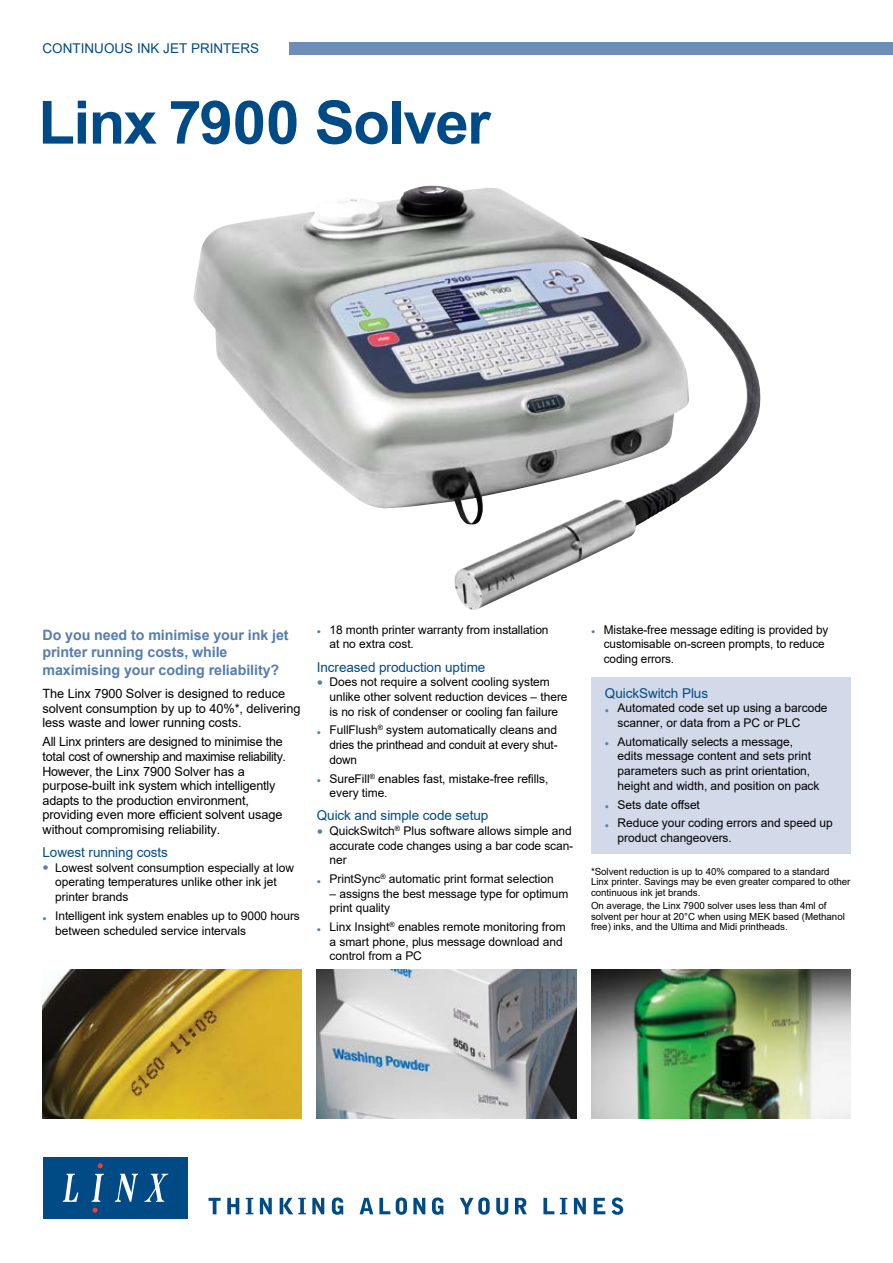
<style>
.page{position:relative;width:893px;height:1263px;background:#fff}
.page>*{position:absolute;margin:0;border:0;box-sizing:border-box;transform-origin:0 0}
.t1{font:700 60px "Arial";letter-spacing:-.025em;color:#004b85}
.t2{font:700 14.25px/17.7px "Arial";letter-spacing:-.005em;color:#577dad}
.t3{font:13.5px "Arial";letter-spacing:-.005em;color:#004b85}
.t4{font:12.75px/14.5px "Arial";letter-spacing:-.01em;color:#000}
.t5{font:12px/14.7px "Arial";letter-spacing:-.005em;color:#000}
.t6{font:9.75px/10.5px "Arial";letter-spacing:-.005em;color:#000}
.s1{font-size:18px;color:#577dad}
.s2{color:#577dad}
</style>
<div class="page">
<img style="left:591px;top:969px;width:259px;height:149px">
<div style="left:289px;top:43px;width:604px;height:12px;background:#6e8db8"></div>
<div style="left:43px;top:1157px;width:144px;height:62px;background:#004b85"></div>
<svg style="left:63px;top:1174px;width:15px;height:28px"></svg>
<svg style="left:115px;top:1174px;width:23px;height:28px"></svg>
<svg style="left:144px;top:1174px;width:24px;height:28px"></svg>
<svg style="left:98px;top:1163px;width:5px;height:5px"></svg>
<svg style="left:92px;top:1174px;width:12px;height:38px"></svg>
<svg style="left:208px;top:1198px;width:13px;height:16px"></svg>
<svg style="left:227px;top:1198px;width:12px;height:16px"></svg>
<svg style="left:246px;top:1198px;width:7px;height:16px"></svg>
<svg style="left:260px;top:1198px;width:12px;height:16px"></svg>
<svg style="left:280px;top:1198px;width:26px;height:16px"></svg>
<svg style="left:312px;top:1198px;width:12px;height:16px"></svg>
<svg style="left:332px;top:1197px;width:11px;height:18px"></svg>
<svg style="left:360px;top:1198px;width:13px;height:16px"></svg>
<svg style="left:379px;top:1198px;width:11px;height:16px"></svg>
<svg style="left:396px;top:1197px;width:11px;height:18px"></svg>
<svg style="left:413px;top:1198px;width:12px;height:16px"></svg>
<svg style="left:432px;top:1197px;width:11px;height:18px"></svg>
<svg style="left:460px;top:1197px;width:30px;height:18px"></svg>
<svg style="left:496px;top:1198px;width:12px;height:17px"></svg>
<svg style="left:515px;top:1198px;width:12px;height:16px"></svg>
<svg style="left:543px;top:1198px;width:11px;height:16px"></svg>
<svg style="left:560px;top:1198px;width:7px;height:16px"></svg>
<svg style="left:574px;top:1198px;width:12px;height:16px"></svg>
<svg style="left:594px;top:1198px;width:11px;height:16px"></svg>
<svg style="left:612px;top:1197px;width:11px;height:18px"></svg>
<img style="left:43px;top:969px;width:259px;height:149px">
<img style="left:317px;top:969px;width:259px;height:149px">
<div style="left:591px;top:677px;width:259px;height:177px;background:#d2d9e9"></div>
<img style="left:193px;top:186px;width:554px;height:424px">
<p class="t3" style="left:43px;top:39px;width:218px">CONTINUOUS INK JET PRINTERS</p>
<h1 class="t1" style="left:38px;top:80px;width:454px">Linx 7900 Solver</h1>
<p class="t2" style="left:43px;top:626px;width:248px">Do you need to minimise your ink jet printer running costs, while maximising your coding reliability?</p>
<p class="t4" style="left:43px;top:686px;width:259px">The Linx 7900 Solver is designed to reduce solvent consumption by up to 40%*, delivering less waste and lower running costs.</p>
<p class="t4" style="left:43px;top:734px;width:245px">All Linx printers are designed to minimise the total cost of ownership and maximise reliability.<br>However, the Linx 7900 Solver has a purpose-built ink system which intelligently adapts to the production environment, providing even more efficient solvent usage without compromising reliability.</p>
<p class="t3" style="left:43px;top:843px;width:127px">Lowest running costs</p>
<p class="t5" style="left:55px;top:860px;width:240px;text-indent:-13px"><span class="s1">•</span> Lowest solvent consumption especially at low operating temperatures unlike other ink jet printer brands</p>
<p class="t5" style="left:55px;top:908px;width:246px;text-indent:-13px"><span class="s2">•</span> Intelligent ink system enables up to 9000 hours between scheduled service intervals</p>
<p class="t5" style="left:330px;top:622px;width:221px;text-indent:-13px"><span class="s2">•</span> 18 month printer warranty from installation at no extra cost.</p>
<p class="t3" style="left:317px;top:657px;width:170px">Increased production uptime</p>
<p class="t5" style="left:330px;top:675px;width:240px;text-indent:-13px"><span class="s1">•</span> Does not require a solvent cooling system unlike other solvent reduction devices – there is no risk of condenser or cooling fan failure</p>
<p class="t5" style="left:330px;top:723px;width:230px;text-align:justify;text-indent:-13px"><span class="s2">•</span> FullFlush<sup>®</sup> system automatically cleans and dries the printhead and conduit at every shut&shy;down</p>
<p class="t5" style="left:330px;top:771px;width:220px;text-indent:-13px"><span class="s2">•</span> SureFill<sup>®</sup> enables fast, mistake-free refills, every time.</p>
<p class="t3" style="left:317px;top:806px;width:173px">Quick and simple code setup</p>
<p class="t5" style="left:330px;top:823px;width:245px;text-indent:-13px"><span class="s1">•</span> QuickSwitch<sup>®</sup> Plus software allows simple and accurate code changes using a bar code scan&shy;ner</p>
<p class="t5" style="left:317px;top:871px;width:238px"><span class="s2">•</span> PrintSync<sup>®</sup> automatic print format selection</p>
<p class="t5" style="left:330px;top:886px;width:240px">– assigns the best message type for optimum print quality</p>
<p class="t5" style="left:330px;top:919px;width:238px;text-indent:-13px"><span class="s2">•</span> Linx Insight<sup>®</sup> enables remote monitoring from a smart phone, plus message download and control from a PC</p>
<p class="t5" style="left:604px;top:622px;width:226px;text-indent:-13px"><span class="s2">•</span> Mistake-free message editing is provided by customisable on-screen prompts, to reduce coding errors.</p>
<p class="t3" style="left:605px;top:684px;width:105px">QuickSwitch Plus</p>
<p class="t5" style="left:618px;top:701px;width:211px;text-indent:-13px"><span class="s2">•</span> Automated code set up using a barcode scanner, or data from a PC or PLC</p>
<p class="t5" style="left:618px;top:734px;width:203px;text-indent:-13px"><span class="s2">•</span> Automatically selects a message, edits message content and sets print parameters such as print orientation, height and width, and position on pack</p>
<p class="t5" style="left:605px;top:797px;width:97px"><span class="s2">•</span> Sets date offset</p>
<p class="t5" style="left:618px;top:816px;width:217px;text-indent:-13px"><span class="s2">•</span> Reduce your coding errors and speed up product changeovers.</p>
<p class="t6" style="left:591px;top:866px;width:261px">*Solvent reduction is up to 40% compared to a standard<br>Linx printer. Savings may be even greater compared to other continuous ink jet brands.</p>
<p class="t6" style="left:591px;top:900px;width:255px">On average, the Linx 7900 solver uses less than 4ml of solvent per hour at 20°C when using MEK based (Methanol free) inks, and the Ultima and Midi printheads.</p>
</div>
